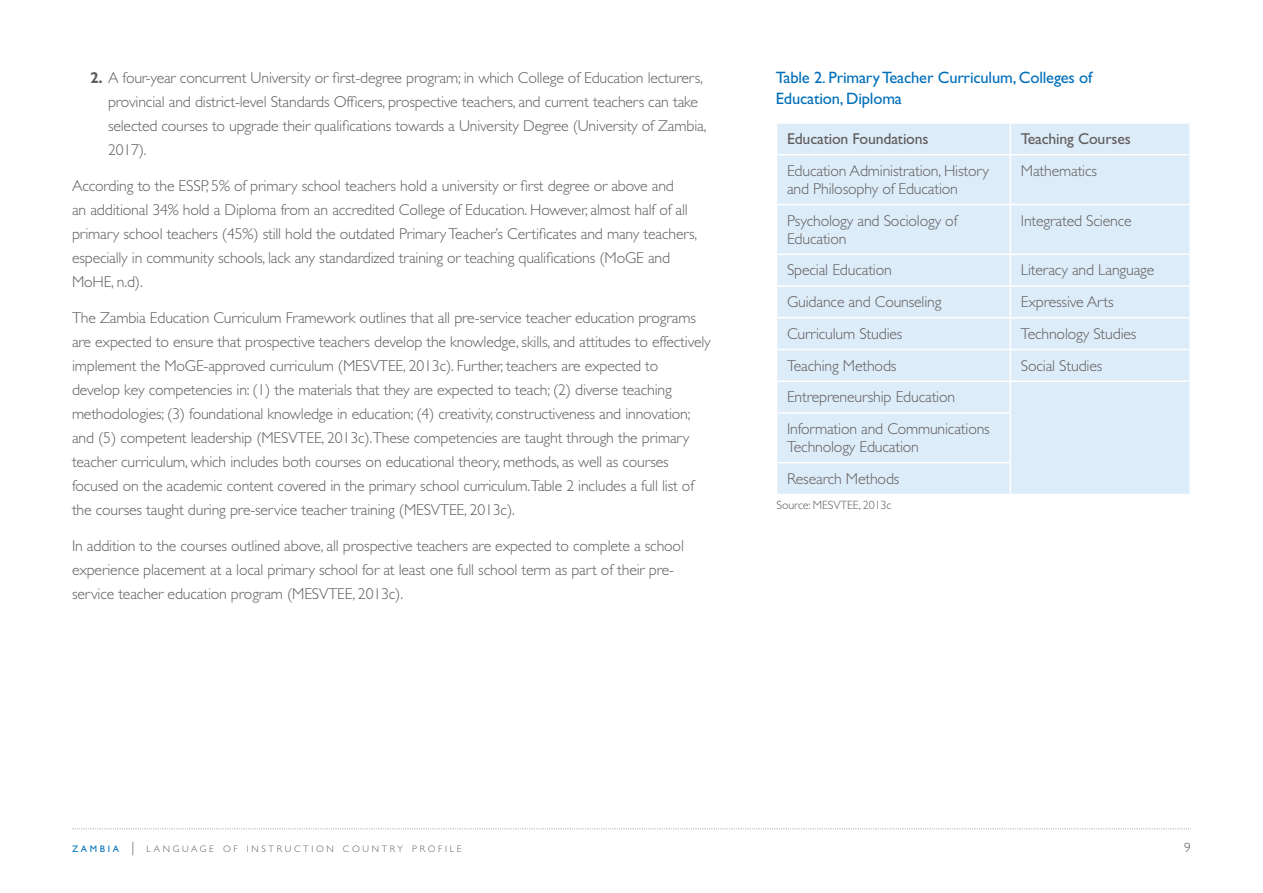
<style>
.page{position:relative;width:1263px;height:893px;background:#fff}
.page>*{position:absolute;margin:0;border:0;box-sizing:border-box;transform-origin:0 0}
.t1{font:16.5px/21px "Gill Sans Std";letter-spacing:-.01em;color:#006fb9}
.t2{font:300 15.75px/24px "Gill Sans Std";letter-spacing:-.01em;color:#605b5a}
.t3{font:15.75px "Gill Sans Std";letter-spacing:-.01em;color:#605b5a}
.t4{font:300 13.5px "Gill Sans Std";color:#605b5a}
.t5{font:300 12px "Gill Sans Std";letter-spacing:-.01em;color:#605b5a}
.t6{font:300 9.45px "Gill Sans Std";letter-spacing:.285em;color:#605b5a}
.s1{font-weight:700}
.s2{font-weight:400;color:#006fb9}
.s3{font-size:13.5px}
</style>
<div class="page">
<svg style="left:72px;top:828px;width:1119px;height:2px"></svg>
<div style="left:777px;top:124px;width:412px;height:370px;background:#dcecf9"></div>
<hr style="left:1010px;top:124px;width:1px;height:30px;background:#fff">
<hr style="left:776px;top:154px;width:234px;height:1px;background:#fff">
<hr style="left:1010px;top:154px;width:181px;height:1px;background:#fff">
<hr style="left:1010px;top:155px;width:1px;height:49px;background:#fff">
<hr style="left:776px;top:204px;width:234px;height:1px;background:#fff">
<hr style="left:1010px;top:204px;width:181px;height:1px;background:#fff">
<hr style="left:1010px;top:205px;width:1px;height:48px;background:#fff">
<hr style="left:776px;top:253px;width:234px;height:2px;background:#fff">
<hr style="left:1010px;top:253px;width:181px;height:2px;background:#fff">
<hr style="left:1010px;top:255px;width:1px;height:30px;background:#fff">
<hr style="left:776px;top:285px;width:234px;height:2px;background:#fff">
<hr style="left:1010px;top:285px;width:181px;height:2px;background:#fff">
<hr style="left:1010px;top:287px;width:1px;height:30px;background:#fff">
<hr style="left:776px;top:317px;width:234px;height:1px;background:#fff">
<hr style="left:1010px;top:317px;width:181px;height:1px;background:#fff">
<hr style="left:1010px;top:318px;width:1px;height:31px;background:#fff">
<hr style="left:776px;top:349px;width:234px;height:1px;background:#fff">
<hr style="left:1010px;top:349px;width:181px;height:1px;background:#fff">
<hr style="left:1010px;top:350px;width:1px;height:30px;background:#fff">
<hr style="left:776px;top:380px;width:234px;height:2px;background:#fff">
<hr style="left:1010px;top:380px;width:181px;height:2px;background:#fff">
<hr style="left:1010px;top:382px;width:1px;height:30px;background:#fff">
<hr style="left:776px;top:412px;width:235px;height:2px;background:#fff">
<hr style="left:1010px;top:414px;width:1px;height:48px;background:#fff">
<hr style="left:776px;top:462px;width:235px;height:1px;background:#fff">
<hr style="left:1010px;top:463px;width:1px;height:31px;background:#fff">
<p class="t2" style="left:108px;top:66px;width:600px;text-indent:-18px"><span class="s1">2.</span> A four-year concurrent University or first-degree program; in which College of Education lecturers, provincial and district-level Standards Officers, prospective teachers, and current teachers can take selected courses to upgrade their qualifications towards a University Degree (University of Zambia, 2017).</p>
<p class="t2" style="left:72px;top:174px;width:627px">According to the ESSP, 5% of primary school teachers hold a university or first degree or above and<br>an additional 34% hold a Diploma from an accredited College of Education. However, almost half of all primary school teachers (45%) still hold the outdated Primary Teacher’s Certificates and many teachers, especially in community schools, lack any standardized training or teaching qualifications (MoGE and MoHE, n.d).</p>
<p class="t2" style="left:72px;top:306px;width:640px">The Zambia Education Curriculum Framework outlines that all pre-service teacher education programs are expected to ensure that prospective teachers develop the knowledge, skills, and attitudes to effectively implement the MoGE-approved curriculum (MESVTEE, 2013c). Further, teachers are expected to<br>develop key competencies in: (1) the materials that they are expected to teach; (2) diverse teaching methodologies; (3) foundational knowledge in education; (4) creativity, constructiveness and innovation; and (5) competent leadership (MESVTEE, 2013c).These competencies are taught through the primary teacher curriculum, which includes both courses on educational theory, methods, as well as courses focused on the academic content covered in the primary school curriculum.Table 2 includes a full list of the courses taught during pre-service teacher training (MESVTEE, 2013c).</p>
<p class="t2" style="left:72px;top:534px;width:613px">In addition to the courses outlined above, all prospective teachers are expected to complete a school experience placement at a local primary school for at least one full school term as part of their pre&shy;service teacher education program (MESVTEE, 2013c).</p>
<p class="t1" style="left:776px;top:67px;width:318px">Table 2. Primary Teacher Curriculum, Colleges of<br>Education, Diploma</p>
<p class="t3" style="left:787px;top:130px;width:143px">Education Foundations</p>
<p class="t3" style="left:1021px;top:130px;width:111px">Teaching Courses</p>
<p class="t2" style="left:787px;top:162px;width:204px;line-height:18px">Education Administration, History and Philosophy of Education</p>
<p class="t2" style="left:1021px;top:159px;width:78px">Mathematics</p>
<p class="t2" style="left:787px;top:212px;width:172px;line-height:18px">Psychology and Sociology of<br>Education</p>
<p class="t2" style="left:1021px;top:209px;width:112px">Integrated Science</p>
<p class="t2" style="left:787px;top:258px;width:106px">Special Education</p>
<p class="t2" style="left:1021px;top:258px;width:135px">Literacy and Language</p>
<p class="t2" style="left:787px;top:290px;width:156px">Guidance and Counseling</p>
<p class="t2" style="left:1021px;top:290px;width:94px">Expressive Arts</p>
<p class="t2" style="left:787px;top:322px;width:117px">Curriculum Studies</p>
<p class="t2" style="left:1021px;top:322px;width:117px">Technology Studies</p>
<p class="t2" style="left:787px;top:354px;width:111px">Teaching Methods</p>
<p class="t2" style="left:1021px;top:354px;width:83px">Social Studies</p>
<p class="t2" style="left:787px;top:385px;width:170px">Entrepreneurship Education</p>
<p class="t2" style="left:787px;top:420px;width:204px;line-height:18px">Information and Communications<br>Technology Education</p>
<p class="t2" style="left:787px;top:467px;width:114px">Research Methods</p>
<p class="t5" style="left:776px;top:498px;width:116px">Source: MESVTEE, 2013c</p>
<p class="t6" style="left:72px;top:844px;width:391px"><span class="s2">ZAMBIA</span> <span class="s3">|</span> LANGUAGE OF INSTRUCTION COUNTRY PROFILE</p>
<p class="t4" style="left:1184px;top:840px;width:8px">9</p>
</div>
